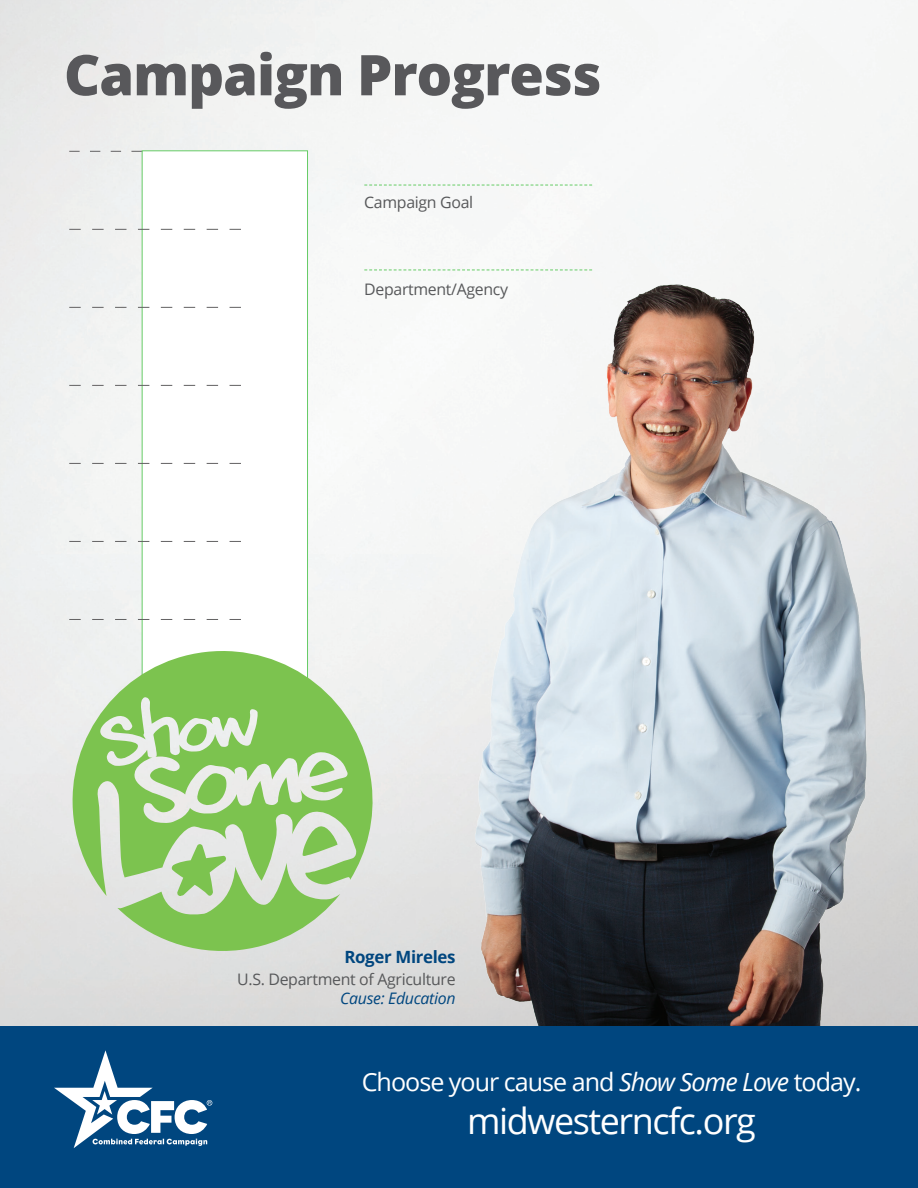
<style>
.page{position:relative;width:918px;height:1188px;background:#fff}
.page>*{position:absolute;margin:0;border:0;box-sizing:border-box;transform-origin:0 0}
.t1{font:800 56.1px "Open Sans";letter-spacing:-.02em;color:#58585b}
.t2{font:36px "Open Sans";letter-spacing:-.04em;color:#fff}
.t3{font:25.05px "Open Sans";letter-spacing:-.04em;color:#fff}
.t4{font:700 16.8px "Open Sans";letter-spacing:-.02em;color:#00467f}
.t5{font:15.9px "Open Sans";letter-spacing:-.02em;color:#57585a}
.t6{font:italic 15.9px "Open Sans";letter-spacing:-.02em;color:#00467f}
.s1{font-style:italic}
</style>
<div class="page">
<div style="left:142px;top:150px;width:166px;height:540px;background:#fff;border:1px solid #6c6"></div>
<svg style="left:69px;top:229px;width:172px;height:1px"></svg>
<svg style="left:69px;top:151px;width:73px;height:1px"></svg>
<svg style="left:69px;top:307px;width:172px;height:1px"></svg>
<svg style="left:69px;top:385px;width:172px;height:1px"></svg>
<svg style="left:69px;top:463px;width:172px;height:1px"></svg>
<svg style="left:69px;top:541px;width:172px;height:1px"></svg>
<svg style="left:69px;top:619px;width:172px;height:1px"></svg>
<svg style="left:364px;top:269px;width:228px;height:1px"></svg>
<svg style="left:364px;top:185px;width:228px;height:1px"></svg>
<img style="left:471px;top:273px;width:408px;height:753px">
<div style="left:0;top:1026px;width:918px;height:162px;background:#00467f"></div>
<svg style="left:73px;top:651px;width:300px;height:245px;background:#abd491"></svg>
<svg style="left:117px;top:826px;width:223px;height:125px;background:#add296"></svg>
<svg style="left:54px;top:1050px;width:158px;height:98px"></svg>
<p class="t1" style="left:64px;top:32px;width:539px">Campaign Progress</p>
<p class="t5" style="left:364px;top:192px;width:110px">Campaign Goal</p>
<p class="t5" style="left:364px;top:278px;width:145px">Department/Agency</p>
<p class="t4" style="left:344px;top:945px;width:113px">Roger Mireles</p>
<p class="t5" style="left:237px;top:968px;width:220px">U.S. Department of Agriculture</p>
<p class="t6" style="left:340px;top:987px;width:117px">Cause: Education</p>
<p class="t3" style="left:362px;top:1064px;width:501px">Choose your cause and <span class="s1">Show Some Love</span> today.</p>
<p class="t2" style="left:467px;top:1097px;width:290px">midwesterncfc.org</p>
</div>
